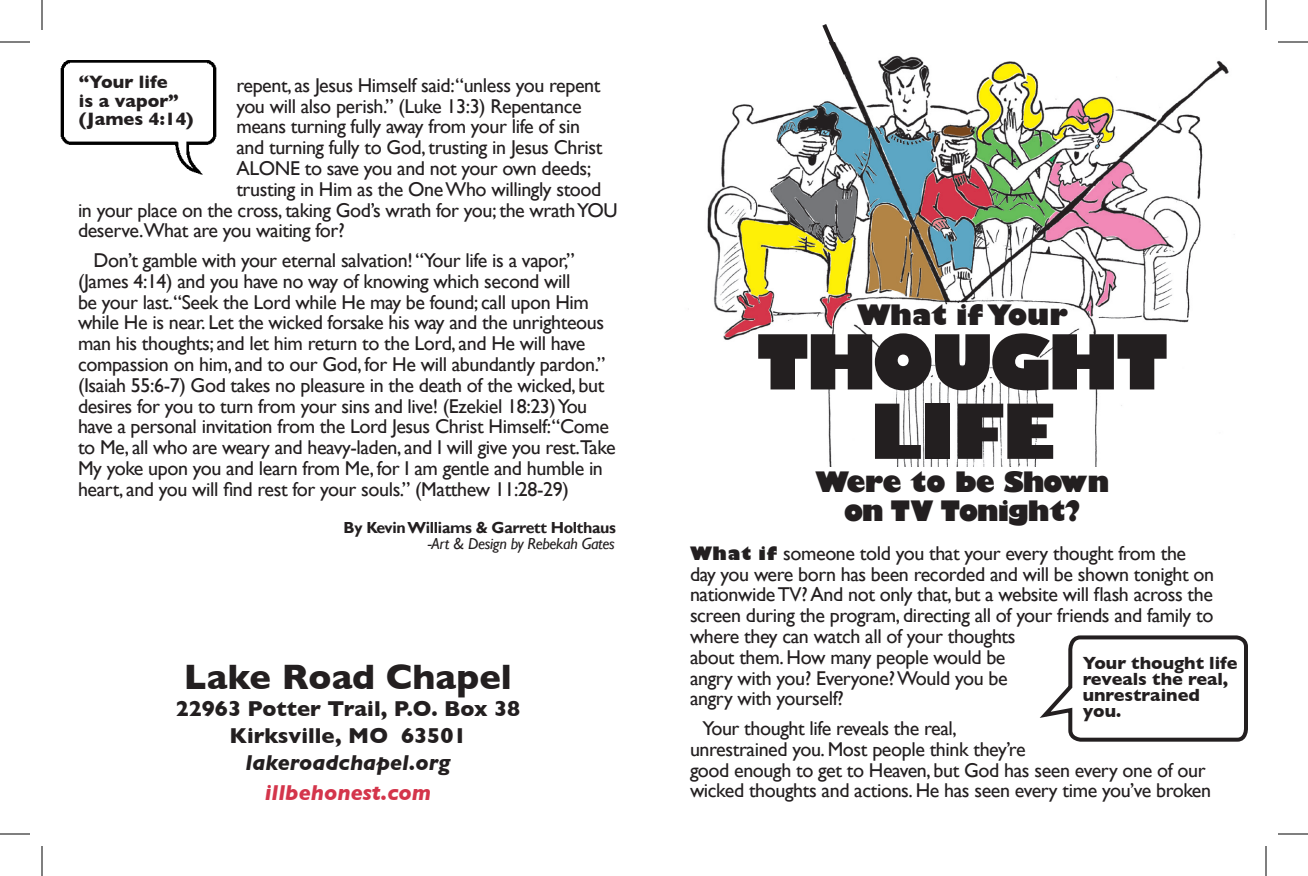
<style>
.page{position:relative;width:1308px;height:876px;background:#fff}
.page>*{position:absolute;margin:0;border:0;box-sizing:border-box;transform-origin:0 0}
.t1{font:800 74px "Gill Sans";letter-spacing:-.06em;color:#231f20}
.t2{font:800 74px "Gill Sans";letter-spacing:-.04em;color:#231f20}
.t3{font:700 36px "Gill Sans";color:#231f20}
.t4{font:800 27.4px/29px "Gill Sans";letter-spacing:-.035em;color:#231f20;text-align:center}
.t5{font:800 27.4px "Gill Sans";color:#231f20}
.t6{font:700 22px "Gill Sans";color:#231f20}
.t7{font:italic 700 22px "Gill Sans";color:#231f20}
.t8{font:italic 700 22px "Gill Sans";color:#d4354b}
.t9{font:20px/20.8px "Gill Sans";letter-spacing:-.02em;color:#231f20}
.t10{font:700 18.2px/18.2px "Gill Sans";color:#231f20}
.t11{font:700 18px/16px "Gill Sans";color:#231f20}
.t12{font:700 16px/16.8px "Gill Sans";letter-spacing:-.02em;color:#231f20;text-align:right}
.s1{font-weight:400;font-style:italic}
.s2{font-weight:800;font-size:18px}
</style>
<div class="page">
<img style="left:688px;top:55px;width:547px;height:412px">
<svg style="left:819px;top:24px;width:32px;height:55px"></svg>
<svg style="left:1039px;top:635px;width:209px;height:107px"></svg>
<img style="left:60px;top:60px;width:157px;height:114px">
<hr style="left:0;top:42px;width:30px;height:1px;background:#000">
<hr style="left:1278px;top:42px;width:30px;height:1px;background:#000">
<hr style="left:0;top:834px;width:30px;height:1px;background:#000">
<hr style="left:1278px;top:834px;width:30px;height:1px;background:#000">
<hr style="left:42px;top:0;width:1px;height:30px;background:#000">
<hr style="left:42px;top:846px;width:1px;height:30px;background:#000">
<hr style="left:1266px;top:0;width:1px;height:30px;background:#000">
<hr style="left:1266px;top:846px;width:1px;height:30px;background:#000">
<p class="t10" style="left:79px;top:73px;width:116px">“Your life<br>is a vapor” (James 4:14)</p>
<p class="t9" style="left:236px;top:74px;width:366px">repent, as Jesus Himself said:“unless you repent</p>
<p class="t9" style="left:236px;top:95px;width:347px">you will also perish.” (Luke 13:3) Repentance</p>
<p class="t9" style="left:236px;top:116px;width:345px">means turning fully away from your life of sin</p>
<p class="t9" style="left:236px;top:137px;width:368px">and turning fully to God, trusting in Jesus Christ</p>
<p class="t9" style="left:236px;top:158px;width:357px">ALONE to save you and not your own deeds;</p>
<p class="t9" style="left:236px;top:178px;width:367px">trusting in Him as the One Who willingly stood</p>
<p class="t9" style="left:78px;top:199px;width:541px">in your place on the cross, taking God’s wrath for you; the wrath YOU</p>
<p class="t9" style="left:78px;top:220px;width:268px">deserve.What are you waiting for?</p>
<p class="t9" style="left:78px;top:250px;width:539px;text-indent:15px">Don’t gamble with your eternal salvation! “Your life is a vapor,” (James 4:14) and you have no way of knowing which second will<br>be your last.“Seek the Lord while He may be found; call upon Him while He is near. Let the wicked forsake his way and the unrighteous man his thoughts; and let him return to the Lord, and He will have compassion on him, and to our God, for He will abundantly pardon.” (Isaiah 55:6-7) God takes no pleasure in the death of the wicked, but desires for you to turn from your sins and live! (Ezekiel 18:23) You have a personal invitation from the Lord Jesus Christ Himself:“Come to Me, all who are weary and heavy-laden, and I will give you rest.Take My yoke upon you and learn from Me, for I am gentle and humble in heart, and you will find rest for your souls.” (Matthew 11:28-29)</p>
<p class="t12" style="left:344px;top:519px;width:274px">By Kevin Williams &amp; Garrett Holthaus <span class="s1">-Art &amp; Design by Rebekah Gates</span></p>
<p class="t3" style="left:184px;top:655px;width:329px">Lake Road Chapel</p>
<p class="t6" style="left:176px;top:696px;width:346px">22963 Potter Trail, P.O. Box 38</p>
<p class="t6" style="left:230px;top:723px;width:238px">Kirksville, MO 63501</p>
<p class="t7" style="left:246px;top:750px;width:206px">lakeroadchapel.org</p>
<p class="t8" style="left:265px;top:780px;width:168px">illbehonest.com</p>
<p class="t5" style="left:857px;top:297px;width:212px">What if Your</p>
<p class="t1" style="left:757px;top:316px;width:413px">THOUGHT</p>
<p class="t2" style="left:870px;top:385px;width:187px">LIFE</p>
<p class="t4" style="left:816px;top:469px;width:295px">Were to be Shown on TV Tonight?</p>
<p class="t9" style="left:690px;top:542px;width:526px"><span class="s2">What if</span> someone told you that your every thought from the day you were born has been recorded and will be shown tonight on nationwide TV? And not only that, but a website will flash across the screen during the program, directing all of your friends and family to where they can watch all of your thoughts<br>about them. How many people would be<br>angry with you? Everyone? Would you be<br>angry with yourself?</p>
<p class="t9" style="left:690px;top:718px;width:523px;text-indent:12px">Your thought life reveals the real,<br>unrestrained you. Most people think they’re<br>good enough to get to Heaven, but God has seen every one of our wicked thoughts and actions. He has seen every time you’ve broken</p>
<p class="t11" style="left:1083px;top:655px;width:156px">Your thought life reveals the real, unrestrained you.</p>
</div>
